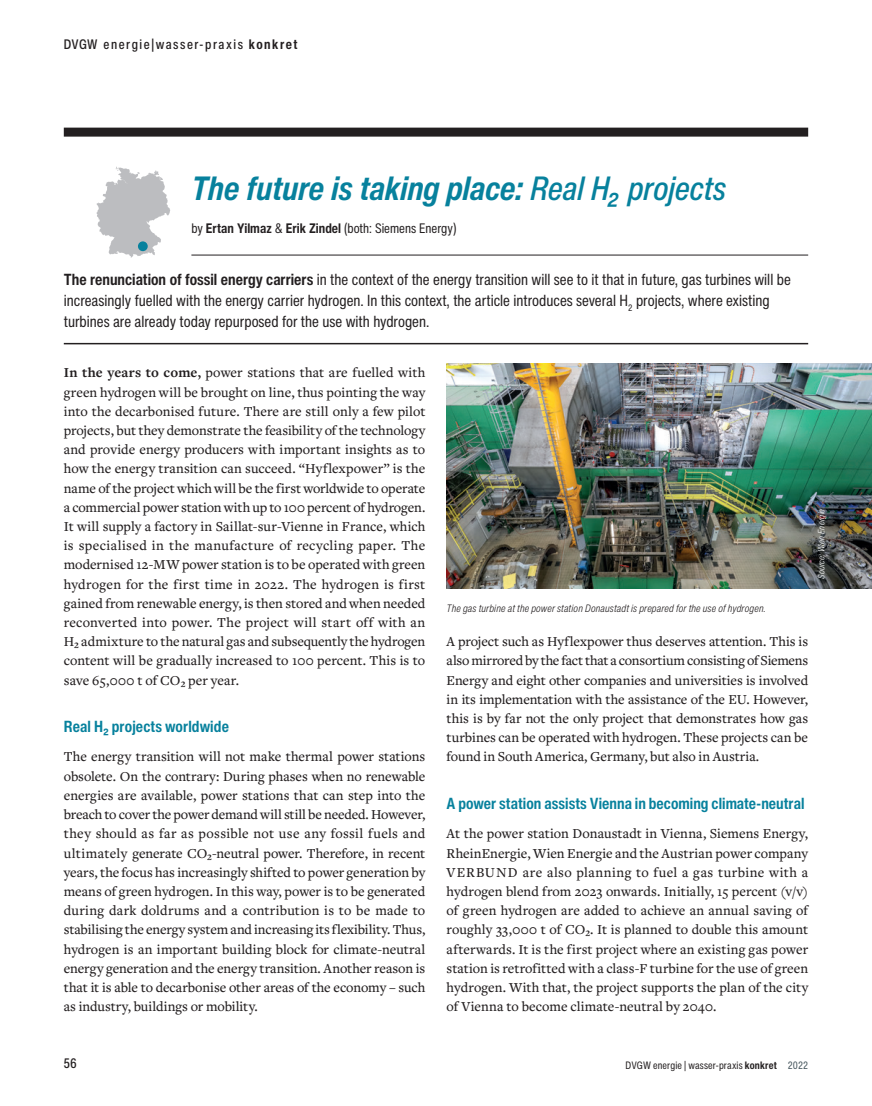
<style>
.page{position:relative;width:872px;height:1106px;background:#fff}
.page>*{position:absolute;margin:0;border:0;box-sizing:border-box;transform-origin:0 0}
.t1{font:italic 700 condensed 33px "Helvetica Now Text";color:#07819d}
.t2{font:condensed 15.75px/21px "Helvetica Now Text";color:#231f20}
.t3{font:700 condensed 15.75px "Helvetica Now Text";letter-spacing:.005em;color:#07819d}
.t4{font:500 14.25px/19.2px "Freight Text Pro";color:#231f20;text-align:justify}
.t5{font:condensed 13.5px "Helvetica Now Text";color:#231f20}
.t6{font:500 condensed 13.5px "Helvetica Now Text";letter-spacing:.11em;color:#231f20}
.t7{font:italic 300 condensed 10.5px "Helvetica Now Text";letter-spacing:.015em;color:#231f20}
.t8{font:condensed 10.5px "Helvetica Now Text";letter-spacing:.015em;color:#231f20}
.t9{font:italic 300 condensed 9px "Helvetica Now Text";letter-spacing:.025em;color:#fff}
.s1{font-weight:700}
.s2{font-weight:500}
.s3{color:#45555d}
</style>
<div class="page">
<hr style="left:64px;top:343px;width:744px;height:1px;background:#231f20">
<hr style="left:191px;top:255px;width:617px;height:1px;background:#231f20">
<div style="left:64px;top:128px;width:744px;height:9px;background:#231f20"></div>
<svg style="left:96px;top:167px;width:74px;height:90px"></svg>
<div style="left:138px;top:241px;width:10px;height:10px;background:#07819d;border-radius:50%"></div>
<img style="left:446px;top:363px;width:426px;height:225px">
<p class="t6" style="left:64px;top:35px;width:235px">DVGW energie|wasser-praxis <span class="s1">konkret</span></p>
<h1 class="t1" style="left:191px;top:166px;width:536px">The future is taking place: <span class="s2">Real H₂ projects</span></h1>
<p class="t5" style="left:191px;top:220px;width:266px">by <span class="s1">Ertan Yilmaz</span> &amp; <span class="s1">Erik Zindel</span> (both: Siemens Energy)</p>
<p class="t2" style="left:64px;top:269px;width:728px"><span class="s1">The renunciation of fossil energy carriers</span> in the context of the energy transition will see to it that in future, gas turbines will be increasingly fuelled with the energy carrier hydrogen. In this context, the article introduces several H<sub>2</sub> projects, where existing turbines are already today repurposed for the use with hydrogen.</p>
<p class="t4" style="left:64px;top:362px;width:363px"><span class="s1">In the years to come,</span> power stations that are fuelled with green hydrogen will be brought on line, thus pointing the way into the decarbonised future. There are still only a few pilot projects, but they demonstrate the feasibility of the technology and provide energy producers with important insights as to how the energy transition can succeed. “Hyflexpower” is the name of the project which will be the first worldwide to operate a commercial power station with up to 100 percent of hydrogen.<br>It will supply a factory in Saillat-sur-Vienne in France, which is specialised in the manufacture of recycling paper. The modernised 12-MW power station is to be operated with green hydrogen for the first time in 2022. The hydrogen is first gained from renewable energy, is then stored and when needed reconverted into power. The project will start off with an H₂ admixture to the natural gas and subsequently the hydrogen content will be gradually increased to 100 percent. This is to save 65,000 t of CO₂ per year.</p>
<p class="t3" style="left:64px;top:716px;width:167px">Real H₂ projects worldwide</p>
<p class="t4" style="left:64px;top:746px;width:363px">The energy transition will not make thermal power stations obsolete. On the contrary: During phases when no renewable energies are available, power stations that can step into the breach to cover the power demand will still be needed. However, they should as far as possible not use any fossil fuels and ultimately generate CO₂-neutral power. Therefore, in recent years, the focus has increasingly shifted to power generation by means of green hydrogen. In this way, power is to be generated during dark doldrums and a contribution is to be made to stabilising the energy system and increasing its flexibility. Thus, hydrogen is an important building block for climate-neutral energy generation and the energy transition. Another reason is that it is able to decarbonise other areas of the economy – such as industry, buildings or mobility.</p>
<p class="t9" style="left:815px;top:579px;width:72px;rotate:-90deg">Source: Wien Energie</p>
<p class="t7" style="left:446px;top:601px;width:321px">The gas turbine at the power station Donaustadt is prepared for the use of hydrogen.</p>
<p class="t4" style="left:446px;top:631px;width:363px">A project such as Hyflexpower thus deserves attention. This is also mirrored by the fact that a consortium consisting of Siemens Energy and eight other companies and universities is involved in its implementation with the assistance of the EU. However, this is by far not the only project that demonstrates how gas turbines can be operated with hydrogen. These projects can be found in South America, Germany, but also in Austria.</p>
<p class="t3" style="left:446px;top:793px;width:359px">A power station assists Vienna in becoming climate-neutral</p>
<p class="t4" style="left:446px;top:823px;width:363px">At the power station Donaustadt in Vienna, Siemens Energy, RheinEnergie, Wien Energie and the Austrian power company VERBUND are also planning to fuel a gas turbine with a hydrogen blend from 2023 onwards. Initially, 15 percent (v/v) of green hydrogen are added to achieve an annual saving of roughly 33,000 t of CO₂. It is planned to double this amount afterwards. It is the first project where an existing gas power station is retrofitted with a class-F turbine for the use of green hydrogen. With that, the project supports the plan of the city of Vienna to become climate-neutral by 2040.</p>
<p class="t6" style="left:63px;top:1054px;width:15px">56</p>
<p class="t8" style="left:625px;top:1058px;width:184px">DVGW energie | wasser-praxis <span class="s1">konkret</span> <span class="s3">2022</span></p>
</div>
